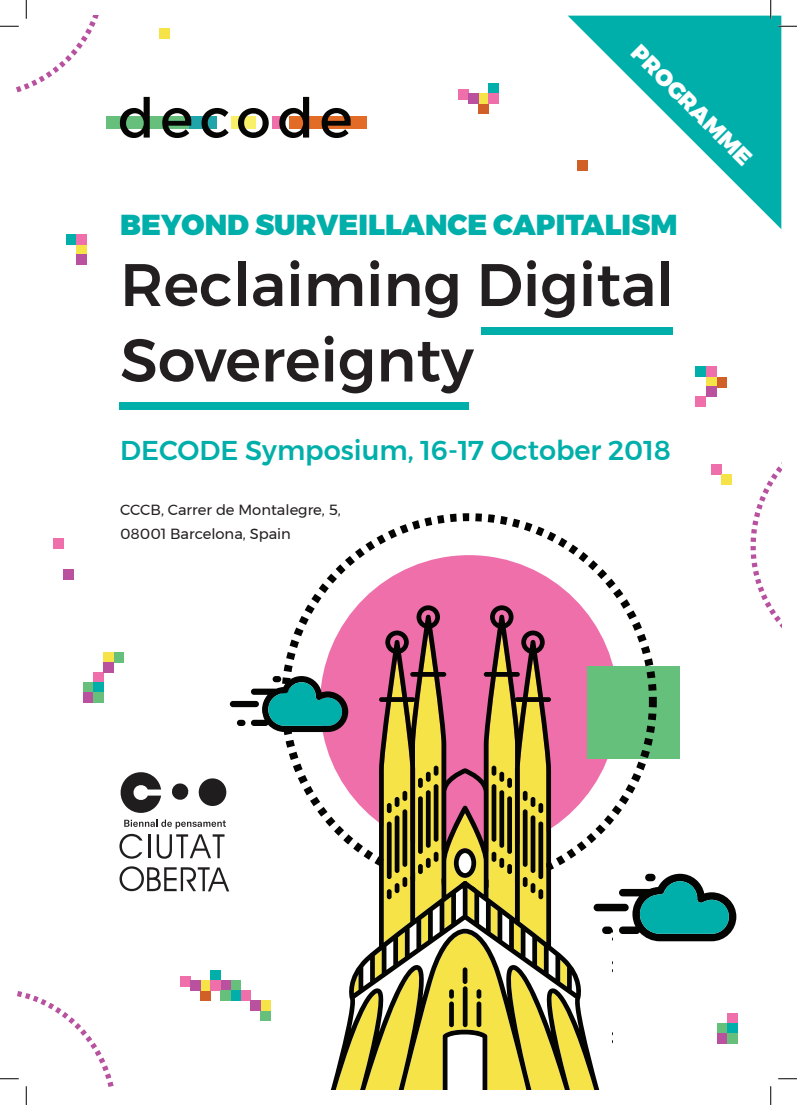
<style>
.page{position:relative;width:797px;height:1105px;background:#fff}
.page>*{position:absolute;margin:0;border:0;box-sizing:border-box;transform-origin:0 0}
.t1{font:500 59.88px/75.5px "Montserrat";color:#231f20}
.t2{font:900 28.88px "Montserrat";color:#00afaa}
.t3{font:500 27.12px "Montserrat";color:#00afaa}
.t4{font:900 22.62px "Montserrat";color:#fff}
.t5{font:14.75px/23.8px "Montserrat";color:#231f20}
</style>
<div class="page">
<div style="left:711px;top:464px;width:10px;height:10px;background:#ef6fab"></div>
<div style="left:721px;top:474px;width:10px;height:10px;background:#f5e347"></div>
<div style="left:716px;top:377px;width:10px;height:10px;background:#d06027"></div>
<div style="left:706px;top:377px;width:10px;height:10px;background:#f5e347"></div>
<div style="left:114px;top:653px;width:10px;height:10px;background:#66c07b"></div>
<div style="left:159px;top:28px;width:10px;height:10px;background:#f5e347"></div>
<div style="left:696px;top:397px;width:10px;height:10px;background:#ef6fab"></div>
<div style="left:706px;top:387px;width:10px;height:10px;background:#b9519f"></div>
<div style="left:104px;top:653px;width:10px;height:10px;background:#f5e347"></div>
<div style="left:94px;top:673px;width:10px;height:10px;background:#ef6fab"></div>
<div style="left:104px;top:663px;width:10px;height:10px;background:#b9519f"></div>
<div style="left:84px;top:683px;width:10px;height:10px;background:#66c07b"></div>
<div style="left:696px;top:367px;width:10px;height:10px;background:#00afaa"></div>
<div style="left:84px;top:693px;width:10px;height:10px;background:#b9519f"></div>
<div style="left:94px;top:683px;width:10px;height:10px;background:#00afaa"></div>
<div style="left:706px;top:367px;width:10px;height:10px;background:#ef6fab"></div>
<div style="left:77px;top:244px;width:10px;height:10px;background:#f5e347"></div>
<div style="left:77px;top:254px;width:10px;height:10px;background:#b9519f"></div>
<div style="left:67px;top:234px;width:10px;height:10px;background:#00afaa"></div>
<div style="left:77px;top:234px;width:10px;height:10px;background:#ef6fab"></div>
<div style="left:94px;top:693px;width:10px;height:10px;background:#66c07b"></div>
<div style="left:200px;top:991px;width:10px;height:10px;background:#d06027"></div>
<div style="left:201px;top:981px;width:10px;height:10px;background:#f5e347"></div>
<div style="left:261px;top:1011px;width:10px;height:10px;background:#66c07b"></div>
<div style="left:181px;top:977px;width:10px;height:10px;background:#ef6fab"></div>
<div style="left:191px;top:981px;width:10px;height:10px;background:#b9519f"></div>
<div style="left:261px;top:1001px;width:10px;height:10px;background:#f5e347"></div>
<div style="left:241px;top:991px;width:10px;height:10px;background:#ef6fab"></div>
<div style="left:251px;top:1001px;width:10px;height:10px;background:#b9519f"></div>
<div style="left:231px;top:981px;width:10px;height:10px;background:#66c07b"></div>
<div style="left:211px;top:971px;width:10px;height:10px;background:#00afaa"></div>
<div style="left:221px;top:981px;width:10px;height:10px;background:#b9519f"></div>
<div style="left:231px;top:991px;width:10px;height:10px;background:#00afaa"></div>
<div style="left:211px;top:981px;width:10px;height:10px;background:#ef6fab"></div>
<div style="left:478px;top:103px;width:10px;height:10px;background:#d06027"></div>
<div style="left:478px;top:93px;width:10px;height:10px;background:#f5e347"></div>
<div style="left:458px;top:89px;width:10px;height:10px;background:#ef6fab"></div>
<div style="left:468px;top:93px;width:10px;height:10px;background:#b9519f"></div>
<div style="left:488px;top:83px;width:10px;height:10px;background:#00afaa"></div>
<div style="left:488px;top:93px;width:10px;height:10px;background:#ef6fab"></div>
<div style="left:221px;top:991px;width:10px;height:10px;background:#66c07b"></div>
<svg style="left:568px;top:16px;width:213px;height:213px"></svg>
<svg style="left:750px;top:466px;width:31px;height:161px"></svg>
<svg style="left:119px;top:866px;width:110px;height:25px"></svg>
<svg style="left:119px;top:772px;width:108px;height:87px"></svg>
<div style="left:727px;top:1014px;width:11px;height:10px;background:#ef6fab"></div>
<div style="left:717px;top:1024px;width:10px;height:10px;background:#66c07b"></div>
<div style="left:717px;top:1034px;width:10px;height:10px;background:#b9519f"></div>
<div style="left:727px;top:1024px;width:11px;height:10px;background:#00afaa"></div>
<div style="left:727px;top:1034px;width:11px;height:10px;background:#66c07b"></div>
<div style="left:53px;top:539px;width:10px;height:10px;background:#ef6fab"></div>
<div style="left:63px;top:569px;width:10px;height:10px;background:#b9519f"></div>
<div style="left:481px;top:327px;width:192px;height:8px;background:#00afaa"></div>
<div style="left:120px;top:402px;width:349px;height:8px;background:#00afaa"></div>
<div style="left:320px;top:555px;width:298px;height:298px;background:#ef6fab;border-radius:50%"></div>
<div style="left:587px;top:667px;width:93px;height:92px;background:#65c07b"></div>
<svg style="left:326px;top:605px;width:286px;height:484px"></svg>
<svg style="left:454px;top:848px;width:22px;height:30px"></svg>
<div style="left:418px;top:796px;width:5px;height:58px;background:#040503;border-radius:2px"></div>
<hr style="left:426px;top:790px;width:4px;height:58px;background:#040503;border-radius:2px">
<div style="left:433px;top:784px;width:5px;height:58px;background:#040503;border-radius:2px"></div>
<div style="left:418px;top:864px;width:5px;height:10px;background:#040503;border-radius:2px"></div>
<hr style="left:426px;top:858px;width:4px;height:10px;background:#040503;border-radius:2px">
<div style="left:433px;top:852px;width:5px;height:10px;background:#040503;border-radius:2px"></div>
<div style="left:418px;top:778px;width:5px;height:10px;background:#040503;border-radius:2px"></div>
<hr style="left:426px;top:772px;width:4px;height:10px;background:#040503;border-radius:2px">
<div style="left:433px;top:766px;width:5px;height:10px;background:#040503;border-radius:2px"></div>
<hr style="left:387px;top:821px;width:4px;height:58px;background:#040503;border-radius:2px">
<div style="left:394px;top:815px;width:5px;height:58px;background:#040503;border-radius:2px"></div>
<div style="left:402px;top:809px;width:5px;height:58px;background:#040503;border-radius:2px"></div>
<hr style="left:387px;top:889px;width:4px;height:10px;background:#040503;border-radius:2px">
<div style="left:394px;top:883px;width:5px;height:10px;background:#040503;border-radius:2px"></div>
<div style="left:402px;top:877px;width:5px;height:10px;background:#040503;border-radius:2px"></div>
<hr style="left:387px;top:803px;width:4px;height:10px;background:#040503;border-radius:2px">
<div style="left:394px;top:797px;width:5px;height:10px;background:#040503;border-radius:2px"></div>
<div style="left:402px;top:791px;width:5px;height:10px;background:#040503;border-radius:2px"></div>
<div style="left:507px;top:796px;width:5px;height:58px;background:#040503;border-radius:2px"></div>
<div style="left:499px;top:790px;width:5px;height:58px;background:#040503;border-radius:2px"></div>
<div style="left:491px;top:784px;width:5px;height:58px;background:#040503;border-radius:2px"></div>
<div style="left:507px;top:864px;width:5px;height:10px;background:#040503;border-radius:2px"></div>
<div style="left:499px;top:858px;width:5px;height:10px;background:#040503;border-radius:2px"></div>
<div style="left:491px;top:852px;width:5px;height:10px;background:#040503;border-radius:2px"></div>
<div style="left:507px;top:778px;width:5px;height:10px;background:#040503;border-radius:2px"></div>
<div style="left:499px;top:772px;width:5px;height:10px;background:#040503;border-radius:2px"></div>
<div style="left:491px;top:766px;width:5px;height:10px;background:#040503;border-radius:2px"></div>
<div style="left:538px;top:821px;width:5px;height:58px;background:#040503;border-radius:2px"></div>
<div style="left:530px;top:815px;width:5px;height:58px;background:#040503;border-radius:2px"></div>
<hr style="left:523px;top:809px;width:4px;height:58px;background:#040503;border-radius:2px">
<div style="left:538px;top:889px;width:5px;height:10px;background:#040503;border-radius:2px"></div>
<div style="left:530px;top:883px;width:5px;height:10px;background:#040503;border-radius:2px"></div>
<hr style="left:523px;top:877px;width:4px;height:10px;background:#040503;border-radius:2px">
<div style="left:538px;top:803px;width:5px;height:10px;background:#040503;border-radius:2px"></div>
<div style="left:530px;top:797px;width:5px;height:10px;background:#040503;border-radius:2px"></div>
<hr style="left:523px;top:791px;width:4px;height:10px;background:#040503;border-radius:2px">
<hr style="left:463px;top:986px;width:4px;height:41px;background:#040503;border-radius:2px">
<div style="left:449px;top:1001px;width:5px;height:26px;background:#040503;border-radius:2px"></div>
<div style="left:476px;top:1001px;width:5px;height:26px;background:#040503;border-radius:2px"></div>
<div style="left:462px;top:967px;width:5px;height:17px;background:#040503;border-radius:2px"></div>
<div style="left:449px;top:989px;width:5px;height:10px;background:#040503;border-radius:2px"></div>
<div style="left:476px;top:989px;width:5px;height:10px;background:#040503;border-radius:2px"></div>
<div style="left:230px;top:701px;width:29px;height:6px;background:#040503;border-radius:3px"></div>
<div style="left:237px;top:720px;width:8px;height:6px;background:#040503;border-radius:3px"></div>
<svg style="left:251px;top:676px;width:97px;height:56px"></svg>
<div style="left:593px;top:904px;width:35px;height:7px;background:#040503;border-radius:4px"></div>
<div style="left:602px;top:926px;width:10px;height:8px;background:#040503;border-radius:4px"></div>
<svg style="left:619px;top:874px;width:117px;height:67px"></svg>
<div style="left:231px;top:117px;width:13px;height:12px;background:#faf067"></div>
<div style="left:272px;top:117px;width:12px;height:12px;background:#ef6fab"></div>
<div style="left:289px;top:117px;width:78px;height:12px;background:#e26b25"></div>
<div style="left:106px;top:117px;width:83px;height:12px;background:#66c07b"></div>
<div style="left:189px;top:117px;width:15px;height:12px;background:#1fa5a9"></div>
<svg style="left:120px;top:97px;width:30px;height:41px"></svg>
<svg style="left:162px;top:108px;width:29px;height:30px"></svg>
<svg style="left:201px;top:108px;width:28px;height:30px"></svg>
<svg style="left:238px;top:108px;width:31px;height:30px"></svg>
<svg style="left:279px;top:97px;width:30px;height:41px"></svg>
<svg style="left:321px;top:108px;width:30px;height:30px"></svg>
<svg style="left:778px;top:25px;width:19px;height:2px"></svg>
<svg style="left:778px;top:1078px;width:19px;height:1px"></svg>
<svg style="left:0;top:0;width:99px;height:93px"></svg>
<svg style="left:0;top:991px;width:114px;height:114px"></svg>
<svg style="left:770px;top:0;width:1px;height:19px"></svg>
<svg style="left:770px;top:1086px;width:1px;height:19px"></svg>
<h3 class="t4" style="left:648px;top:35px;width:161px;rotate:45deg">PROGRAMME</h3>
<h2 class="t2" style="left:120px;top:201px;width:559px">BEYOND SURVEILLANCE CAPITALISM</h2>
<h1 class="t1" style="left:120px;top:247px;width:556px">Reclaiming Digital<br>Sovereignty</h1>
<h3 class="t3" style="left:120px;top:429px;width:552px">DECODE Symposium, 16-17 October 2018</h3>
<p class="t5" style="left:120px;top:498px;width:222px">CCCB, Carrer de Montalegre, 5,<br>08001 Barcelona, Spain</p>
</div>
